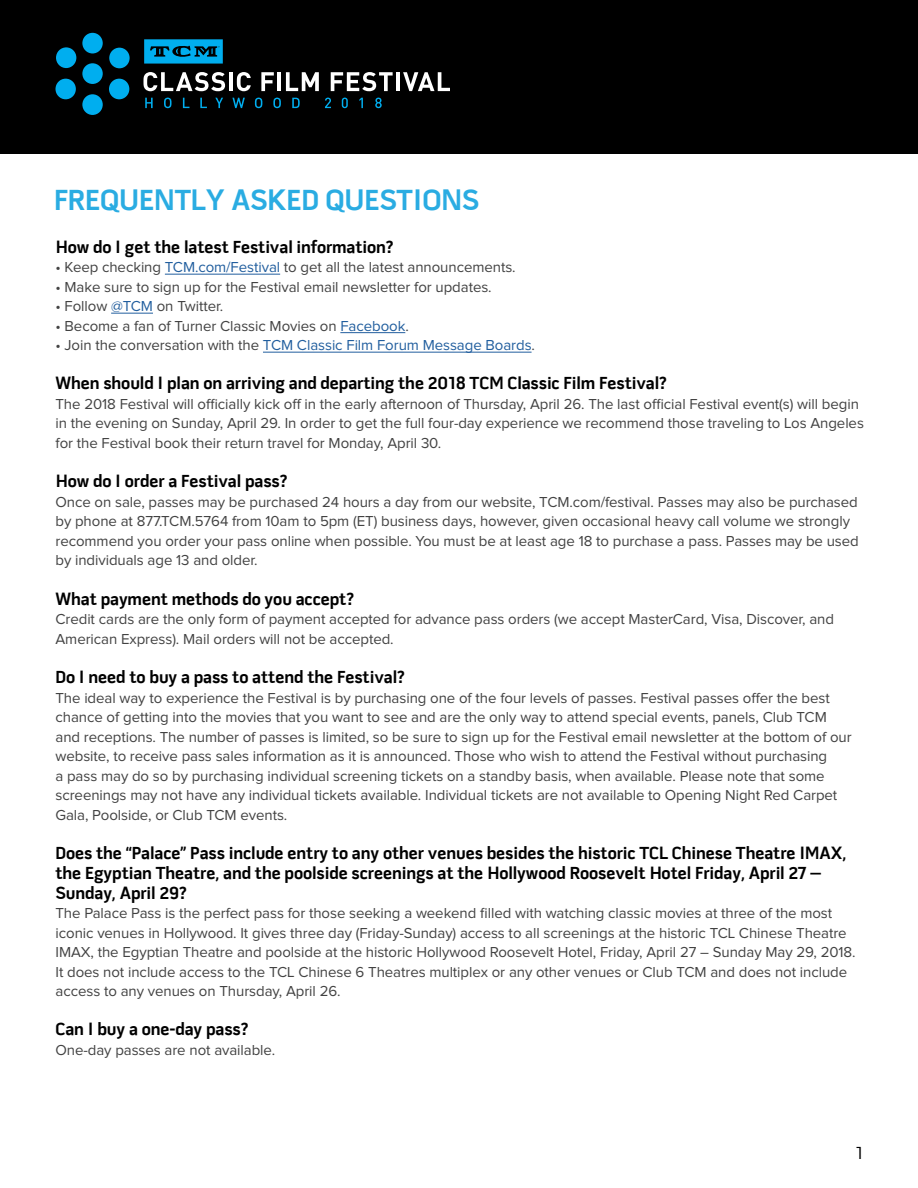
<style>
.page{position:relative;width:918px;height:1188px;background:#fff}
.page>*{position:absolute;margin:0;border:0;box-sizing:border-box;transform-origin:0 0}
.t1{font:700 30px "Pill Gothic 600 mg";letter-spacing:-.005em;color:#2aace2}
.t2{font:700 18px/19.8px "Pill Gothic 600 mg";letter-spacing:-.005em;color:#000}
.t3{font:18px "Pill Gothic 600 mg";color:#000}
.t4{font:15px/19.5px "Proxima Nova";letter-spacing:-.005em;color:#424242}
.t5{font:15px "Proxima Nova";letter-spacing:-.005em;color:#215e9e}
.s1{color:#215e9e}
.s2{color:#424242}
</style>
<div class="page">
<div style="left:0;top:0;width:918px;height:154px;background:#000"></div>
<hr style="left:165px;top:274px;width:115px;height:1px;background:#215e9e">
<hr style="left:111px;top:313px;width:42px;height:1px;background:#215e9e">
<hr style="left:340px;top:332px;width:65px;height:1px;background:#215e9e">
<hr style="left:263px;top:352px;width:269px;height:1px;background:#215e9e">
<svg style="left:145px;top:98px;width:8px;height:10px"></svg>
<svg style="left:164px;top:98px;width:8px;height:10px"></svg>
<svg style="left:183px;top:98px;width:6px;height:10px"></svg>
<svg style="left:200px;top:98px;width:7px;height:10px"></svg>
<svg style="left:215px;top:98px;width:8px;height:10px"></svg>
<svg style="left:232px;top:98px;width:13px;height:10px"></svg>
<svg style="left:255px;top:98px;width:7px;height:10px"></svg>
<svg style="left:273px;top:98px;width:8px;height:10px"></svg>
<svg style="left:292px;top:98px;width:8px;height:10px"></svg>
<svg style="left:325px;top:98px;width:6px;height:10px"></svg>
<svg style="left:342px;top:98px;width:6px;height:10px"></svg>
<svg style="left:359px;top:98px;width:4px;height:10px"></svg>
<svg style="left:375px;top:98px;width:7px;height:10px"></svg>
<div style="left:82px;top:63px;width:21px;height:21px;background:#00aeef;border-radius:50%"></div>
<div style="left:82px;top:33px;width:21px;height:20px;background:#00aeef;border-radius:50%"></div>
<div style="left:82px;top:94px;width:21px;height:21px;background:#00aeef;border-radius:50%"></div>
<div style="left:109px;top:48px;width:21px;height:20px;background:#00aeef;border-radius:50%"></div>
<div style="left:56px;top:47px;width:20px;height:21px;background:#00aeef;border-radius:50%"></div>
<div style="left:56px;top:79px;width:20px;height:20px;background:#00aeef;border-radius:50%"></div>
<div style="left:109px;top:79px;width:20px;height:20px;background:#00aeef;border-radius:50%"></div>
<svg style="left:143px;top:72px;width:82px;height:19px"></svg>
<hr style="left:229px;top:72px;width:4px;height:19px;background:#fff">
<svg style="left:237px;top:72px;width:14px;height:19px"></svg>
<svg style="left:261px;top:72px;width:13px;height:19px"></svg>
<hr style="left:278px;top:72px;width:3px;height:19px;background:#fff">
<svg style="left:286px;top:72px;width:33px;height:19px"></svg>
<svg style="left:331px;top:72px;width:62px;height:19px"></svg>
<hr style="left:396px;top:72px;width:4px;height:19px;background:#fff">
<svg style="left:403px;top:72px;width:47px;height:19px"></svg>
<svg style="left:144px;top:39px;width:79px;height:25px"></svg>
<h1 class="t1" style="left:54px;top:181px;width:427px">FREQUENTLY ASKED QUESTIONS</h1>
<p class="t2" style="left:56px;top:237px;width:340px">How do I get the latest Festival information?</p>
<p class="t4" style="left:56px;top:258px;width:462px">• Keep checking <span class="s1">TCM.com/Festival</span> to get all the latest announcements.</p>
<p class="t4" style="left:56px;top:277px;width:438px">• Make sure to sign up for the Festival email newsletter for updates.</p>
<p class="t4" style="left:56px;top:297px;width:169px">• Follow <span class="s1">@TCM</span> on Twitter.</p>
<p class="t4" style="left:56px;top:316px;width:355px">• Become a fan of Turner Classic Movies on <span class="s1">Facebook</span>.</p>
<p class="t5" style="left:56px;top:337px;width:481px"><span class="s2">• Join the conversation with the</span> TCM Classic Film Forum Message Boards<span class="s2">.</span></p>
<p class="t2" style="left:56px;top:374px;width:613px">When should I plan on arriving and departing the 2018 TCM Classic Film Festival?</p>
<p class="t4" style="left:56px;top:395px;width:810px">The 2018 Festival will officially kick off in the early afternoon of Thursday, April 26. The last official Festival event(s) will begin in the evening on Sunday, April 29. In order to get the full four-day experience we recommend those traveling to Los Angeles for the Festival book their return travel for Monday, April 30.</p>
<p class="t2" style="left:56px;top:471px;width:234px">How do I order a Festival pass?</p>
<p class="t4" style="left:56px;top:492px;width:805px">Once on sale, passes may be purchased 24 hours a day from our website, TCM.com/festival. Passes may also be purchased by phone at 877.TCM.5764 from 10am to 5pm (ET) business days, however, given occasional heavy call volume we strongly recommend you order your pass online when possible. You must be at least age 18 to purchase a pass. Passes may be used by individuals age 13 and older.</p>
<p class="t2" style="left:56px;top:589px;width:300px">What payment methods do you accept?</p>
<p class="t4" style="left:56px;top:610px;width:780px">Credit cards are the only form of payment accepted for advance pass orders (we accept MasterCard, Visa, Discover, and<br>American Express). Mail orders will not be accepted.</p>
<p class="t2" style="left:56px;top:667px;width:351px">Do I need to buy a pass to attend the Festival?</p>
<p class="t4" style="left:56px;top:688px;width:798px">The ideal way to experience the Festival is by purchasing one of the four levels of passes. Festival passes offer the best chance of getting into the movies that you want to see and are the only way to attend special events, panels, Club TCM and receptions. The number of passes is limited, so be sure to sign up for the Festival email newsletter at the bottom of our website, to receive pass sales information as it is announced. Those who wish to attend the Festival without purchasing<br>a pass may do so by purchasing individual screening tickets on a standby basis, when available. Please note that some screenings may not have any individual tickets available. Individual tickets are not available to Opening Night Red Carpet Gala, Poolside, or Club TCM events.</p>
<p class="t2" style="left:56px;top:843px;width:793px">Does the “Palace” Pass include entry to any other venues besides the historic TCL Chinese Theatre IMAX, the Egyptian Theatre, and the poolside screenings at the Hollywood Roosevelt Hotel Friday, April 27 –<br>Sunday, April 29?</p>
<p class="t4" style="left:56px;top:904px;width:802px">The Palace Pass is the perfect pass for those seeking a weekend filled with watching classic movies at three of the most iconic venues in Hollywood. It gives three day (Friday-Sunday) access to all screenings at the historic TCL Chinese Theatre IMAX, the Egyptian Theatre and poolside at the historic Hollywood Roosevelt Hotel, Friday, April 27 – Sunday May 29, 2018.<br>It does not include access to the TCL Chinese 6 Theatres multiplex or any other venues or Club TCM and does not include access to any venues on Thursday, April 26.</p>
<p class="t2" style="left:56px;top:1019px;width:195px">Can I buy a one-day pass?</p>
<p class="t4" style="left:56px;top:1040px;width:221px">One-day passes are not available.</p>
<p class="t3" style="left:855px;top:1142px;width:9px">1</p>
</div>
